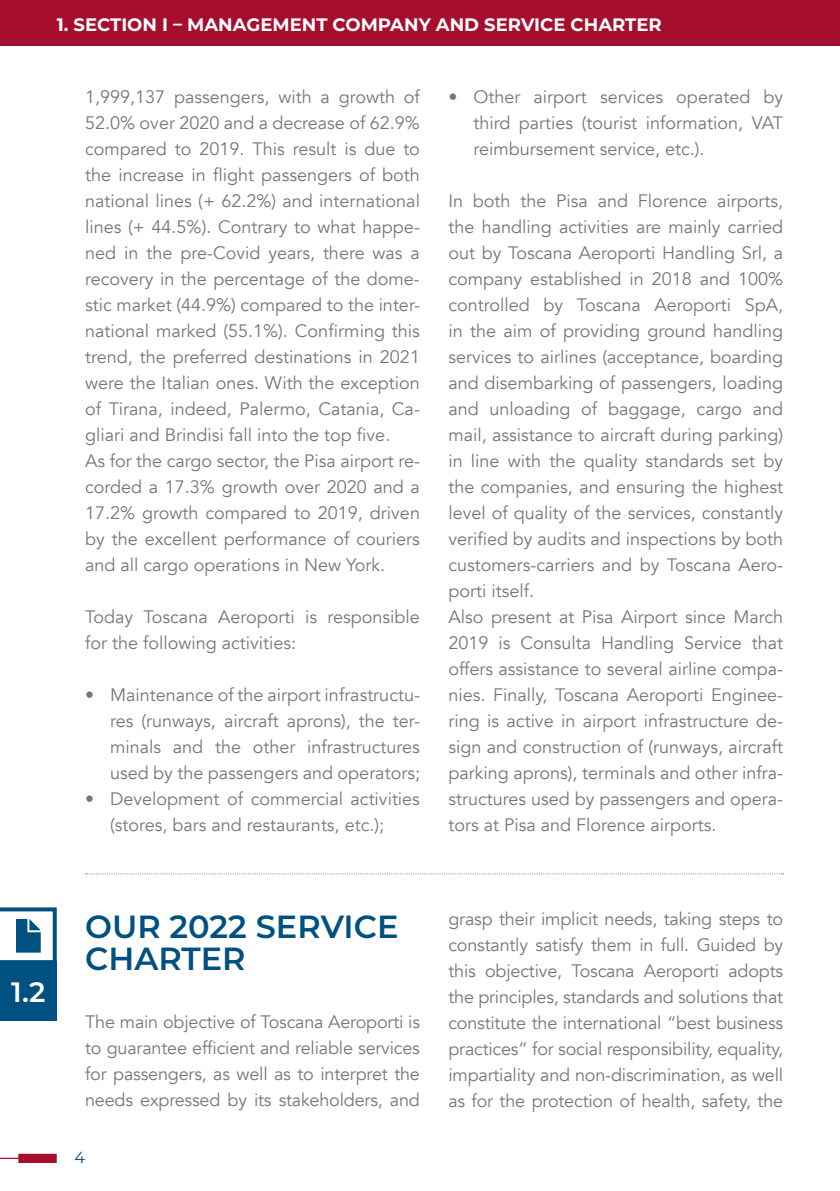
<style>
.page{position:relative;width:840px;height:1191px;background:#fff}
.page>*{position:absolute;margin:0;border:0;box-sizing:border-box;transform-origin:0 0}
.t1{font:600 32px/32px "Montserrat";color:#005181}
.t2{font:600 28px "Montserrat";color:#fff}
.t3{font:18px/26px "Avenir";color:#787776;text-align:justify}
.t4{font:700 18px "Montserrat";color:#fff}
.t5{font:16px "Montserrat";color:#005181}
</style>
<div class="page">
<svg style="left:0;top:1153px;width:57px;height:10px"></svg>
<div style="left:0;top:0;width:839px;height:45px;background:#a50f2d"></div>
<div style="left:0;top:961px;width:57px;height:59px;background:#005181"></div>
<svg style="left:86px;top:873px;width:697px;height:1px"></svg>
<svg style="left:0;top:907px;width:57px;height:54px"></svg>
<p class="t4" style="left:57px;top:12px;width:606px">1. SECTION I – MANAGEMENT COMPANY AND SERVICE CHARTER</p>
<p class="t3" style="left:85px;top:84px;width:336px;text-align:left">1,999,137 passengers, with a growth of 52.0% over 2020 and a decrease of 62.9% compared to 2019. This result is due to the increase in flight passengers of both national lines (+ 62.2%) and international lines (+ 44.5%). Contrary to what happe&shy;ned in the pre-Covid years, there was a recovery in the percentage of the dome&shy;stic market (44.9%) compared to the inter&shy;national marked (55.1%). Confirming this trend, the preferred destinations in 2021 were the Italian ones. With the exception of Tirana, indeed, Palermo, Catania, Ca&shy;gliari and Brindisi fall into the top five.<br>As for the cargo sector, the Pisa airport re&shy;corded a 17.3% growth over 2020 and a 17.2% growth compared to 2019, driven by the excellent performance of couriers and all cargo operations in New York.</p>
<p class="t3" style="left:85px;top:604px;width:336px">Today Toscana Aeroporti is responsible for the following activities:</p>
<p class="t3" style="left:110px;top:682px;width:311px;text-indent:-25px">• Maintenance of the airport infrastructu&shy;res (runways, aircraft aprons), the ter&shy;minals and the other infrastructures used by the passengers and operators;</p>
<p class="t3" style="left:110px;top:786px;width:311px;text-indent:-25px">• Development of commercial activities (stores, bars and restaurants, etc.);</p>
<p class="t3" style="left:473px;top:84px;width:311px;text-indent:-25px">• Other airport services operated by third parties (tourist information, VAT reimbursement service, etc.).</p>
<p class="t3" style="left:448px;top:188px;width:336px;text-align:left">In both the Pisa and Florence airports, the handling activities are mainly carried out by Toscana Aeroporti Handling Srl, a company established in 2018 and 100% controlled by Toscana Aeroporti SpA, in the aim of providing ground handling services to airlines (acceptance, boarding and disembarking of passengers, loading and unloading of baggage, cargo and mail, assistance to aircraft during parking) in line with the quality standards set by the companies, and ensuring the highest level of quality of the services, constantly verified by audits and inspections by both customers-carriers and by Toscana Aero&shy;porti itself.<br>Also present at Pisa Airport since March 2019 is Consulta Handling Service that offers assistance to several airline compa&shy;nies. Finally, Toscana Aeroporti Enginee&shy;ring is active in airport infrastructure de&shy;sign and construction of (runways, aircraft parking aprons), terminals and other infra&shy;structures used by passengers and opera&shy;tors at Pisa and Florence airports.</p>
<h2 class="t2" style="left:11px;top:972px;width:36px">1.2</h2>
<h1 class="t1" style="left:85px;top:909px;width:315px">OUR 2022 SERVICE<br>CHARTER</h1>
<p class="t3" style="left:85px;top:1009px;width:336px">The main objective of Toscana Aeroporti is to guarantee efficient and reliable services for passengers, as well as to interpret the needs expressed by its stakeholders, and</p>
<p class="t5" style="left:74px;top:1146px;width:12px">4</p>
<p class="t3" style="left:448px;top:906px;width:336px">grasp their implicit needs, taking steps to constantly satisfy them in full. Guided by this objective, Toscana Aeroporti adopts the principles, standards and solutions that constitute the international “best business practices” for social responsibility, equality, impartiality and non-discrimination, as well as for the protection of health, safety, the</p>
</div>
